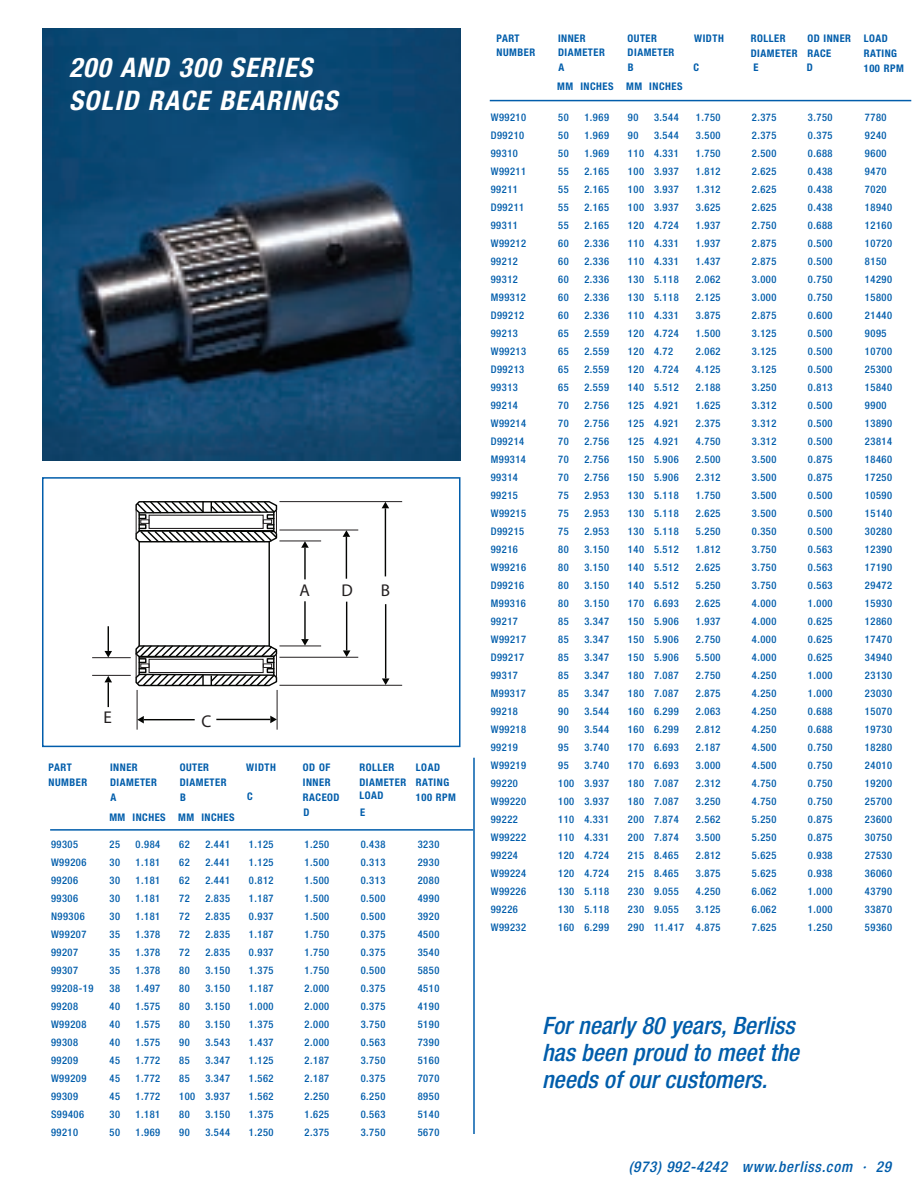
<style>
.page{position:relative;width:918px;height:1188px;background:#fff}
.page>*{position:absolute;margin:0;border:0;box-sizing:border-box;transform-origin:0 0}
.t1{font:italic 700 condensed 27px/32.4px "Helvetica Neue";letter-spacing:.05em;color:#fff}
.t2{font:italic 500 condensed 24px/27px "Helvetica Neue";color:#015dab}
.t3{font:17.1px "Myriad";color:#231f20}
.t4{font:italic 500 condensed 15px "Helvetica Neue";letter-spacing:.05em;color:#015dab}
.t5{font:500 condensed 10.5px/18px "Helvetica Neue";letter-spacing:.05em;color:#015dab;text-align:justify}
.t6{font:700 condensed 10.5px/15px "Helvetica Neue";letter-spacing:.05em;color:#015dab}
</style>
<div class="page">
<hr style="left:473px;top:758px;width:2px;height:376px;background:#015dab">
<img style="left:42px;top:28px;width:418px;height:432px">
<hr style="left:138px;top:542px;width:2px;height:104px;background:#040503">
<hr style="left:269px;top:542px;width:1px;height:104px;background:#040503">
<hr style="left:137px;top:690px;width:1px;height:40px;background:#231f20">
<hr style="left:277px;top:690px;width:1px;height:40px;background:#231f20">
<hr style="left:279px;top:541px;width:42px;height:1px;background:#231f20">
<hr style="left:279px;top:646px;width:42px;height:1px;background:#231f20">
<hr style="left:279px;top:530px;width:79px;height:1px;background:#231f20">
<hr style="left:279px;top:657px;width:79px;height:1px;background:#231f20">
<hr style="left:279px;top:501px;width:123px;height:1px;background:#231f20">
<hr style="left:279px;top:685px;width:123px;height:1px;background:#231f20">
<hr style="left:92px;top:675px;width:39px;height:1px;background:#231f20">
<hr style="left:92px;top:657px;width:39px;height:1px;background:#231f20">
<svg style="left:104px;top:626px;width:8px;height:32px"></svg>
<svg style="left:104px;top:676px;width:8px;height:31px"></svg>
<svg style="left:301px;top:541px;width:8px;height:7px"></svg>
<hr style="left:304px;top:548px;width:2px;height:31px;background:#040503">
<svg style="left:301px;top:639px;width:8px;height:7px"></svg>
<hr style="left:304px;top:601px;width:2px;height:38px;background:#040503">
<svg style="left:343px;top:530px;width:7px;height:7px"></svg>
<hr style="left:346px;top:537px;width:1px;height:42px;background:#040503">
<svg style="left:343px;top:650px;width:7px;height:7px"></svg>
<hr style="left:346px;top:602px;width:1px;height:48px;background:#040503">
<svg style="left:270px;top:716px;width:7px;height:7px"></svg>
<hr style="left:216px;top:719px;width:54px;height:1px;background:#040503">
<svg style="left:137px;top:716px;width:7px;height:7px"></svg>
<hr style="left:144px;top:719px;width:51px;height:1px;background:#040503">
<svg style="left:382px;top:502px;width:7px;height:6px"></svg>
<hr style="left:385px;top:508px;width:1px;height:68px;background:#040503">
<svg style="left:382px;top:678px;width:7px;height:7px"></svg>
<hr style="left:385px;top:604px;width:1px;height:74px;background:#040503">
<svg style="left:135px;top:501px;width:143px;height:43px"></svg>
<svg style="left:135px;top:644px;width:143px;height:43px"></svg>
<div style="left:42px;top:477px;width:418px;height:270px;border:2px solid #015dab"></div>
<hr style="left:50px;top:829px;width:423px;height:2px;background:#015dab">
<hr style="left:490px;top:100px;width:421px;height:1px;background:#015dab">
<h1 class="t1" style="left:69px;top:54px;width:270px">200 AND 300 SERIES<br>SOLID RACE BEARINGS</h1>
<h3 class="t3" style="left:299px;top:584px;width:12px">A</h3>
<h3 class="t3" style="left:341px;top:584px;width:13px">D</h3>
<h3 class="t3" style="left:381px;top:584px;width:11px">B</h3>
<p class="t6" style="left:49px;top:760px;width:40px">PART<br>NUMBER</p>
<h3 class="t3" style="left:104px;top:711px;width:10px">E</h3>
<h3 class="t3" style="left:201px;top:715px;width:11px">C</h3>
<p class="t6" style="left:246px;top:759px;width:31px">WIDTH</p>
<p class="t6" style="left:303px;top:759px;width:38px">OD OF<br>INNER<br>RACEOD</p>
<p class="t6" style="left:359px;top:759px;width:48px">ROLLER<br>DIAMETER</p>
<p class="t6" style="left:110px;top:760px;width:48px">INNER<br>DIAMETER</p>
<p class="t6" style="left:180px;top:760px;width:48px">OUTER<br>DIAMETER</p>
<p class="t6" style="left:109px;top:810px;width:127px">MM INCHES MM INCHES</p>
<p class="t6" style="left:359px;top:788px;width:26px">LOAD</p>
<p class="t6" style="left:111px;top:789px;width:7px">A</p>
<p class="t6" style="left:180px;top:789px;width:7px">B</p>
<p class="t6" style="left:247px;top:789px;width:7px">C</p>
<p class="t6" style="left:304px;top:804px;width:8px">D</p>
<p class="t6" style="left:360px;top:804px;width:7px">E</p>
<p class="t6" style="left:416px;top:759px;width:41px">LOAD<br>RATING<br>100 RPM</p>
<p class="t5" style="left:51px;top:836px;width:44px;text-align:left">99305<br>W99206<br>99206<br>99306<br>N99306<br>W99207<br>99207<br>99307<br>99208-19<br>99208<br>W99208<br>99308<br>99209<br>W99209<br>99309<br>S99406<br>99210</p>
<p class="t5" style="left:109px;top:836px;width:12px">25<br>30<br>30<br>30<br>30<br>35<br>35<br>35<br>38<br>40<br>40<br>40<br>45<br>45<br>45<br>30<br>50</p>
<p class="t5" style="left:249px;top:836px;width:26px">1.125<br>1.125<br>0.812<br>1.187<br>0.937<br>1.187<br>0.937<br>1.375<br>1.187<br>1.000<br>1.375<br>1.437<br>1.125<br>1.562<br>1.562<br>1.375<br>1.250</p>
<p class="t5" style="left:305px;top:836px;width:26px">1.250<br>1.500<br>1.500<br>1.500<br>1.500<br>1.750<br>1.750<br>1.750<br>2.000<br>2.000<br>2.000<br>2.000<br>2.187<br>2.187<br>2.250<br>1.625<br>2.375</p>
<p class="t5" style="left:361px;top:836px;width:26px">0.438<br>0.313<br>0.313<br>0.500<br>0.500<br>0.375<br>0.375<br>0.500<br>0.375<br>0.375<br>3.750<br>0.563<br>3.750<br>0.375<br>6.250<br>0.563<br>3.750</p>
<p class="t5" style="left:418px;top:836px;width:23px">3230<br>2930<br>2080<br>4990<br>3920<br>4500<br>3540<br>5850<br>4510<br>4190<br>5190<br>7390<br>5160<br>7070<br>8950<br>5140<br>5670</p>
<p class="t5" style="left:136px;top:836px;width:26px">0.984<br>1.181<br>1.181<br>1.181<br>1.181<br>1.378<br>1.378<br>1.378<br>1.497<br>1.575<br>1.575<br>1.575<br>1.772<br>1.772<br>1.772<br>1.181<br>1.969</p>
<p class="t5" style="left:179px;top:836px;width:18px;text-align:left">62<br>62<br>62<br>72<br>72<br>72<br>72<br>80<br>80<br>80<br>80<br>90<br>85<br>85<br>100<br>80<br>90</p>
<p class="t5" style="left:205px;top:836px;width:26px">2.441<br>2.441<br>2.441<br>2.835<br>2.835<br>2.835<br>2.835<br>3.150<br>3.150<br>3.150<br>3.150<br>3.543<br>3.347<br>3.347<br>3.937<br>3.150<br>3.544</p>
<p class="t6" style="left:497px;top:30px;width:40px">PART<br>NUMBER</p>
<p class="t6" style="left:558px;top:30px;width:48px">INNER<br>DIAMETER</p>
<p class="t6" style="left:628px;top:30px;width:48px">OUTER<br>DIAMETER</p>
<p class="t6" style="left:557px;top:79px;width:127px">MM INCHES MM INCHES</p>
<p class="t6" style="left:694px;top:31px;width:31px">WIDTH</p>
<p class="t6" style="left:751px;top:31px;width:48px">ROLLER<br>DIAMETER</p>
<p class="t6" style="left:807px;top:31px;width:45px">OD INNER<br>RACE</p>
<p class="t6" style="left:864px;top:31px;width:41px">LOAD<br>RATING<br>100 RPM</p>
<p class="t6" style="left:558px;top:59px;width:7px">A</p>
<p class="t6" style="left:628px;top:59px;width:7px">B</p>
<p class="t6" style="left:694px;top:60px;width:7px">C</p>
<p class="t6" style="left:754px;top:60px;width:7px">E</p>
<p class="t6" style="left:807px;top:60px;width:8px">D</p>
<p class="t5" style="left:491px;top:109px;width:37px;text-align:left">W99210<br>D99210<br>99310<br>W99211<br>99211<br>D99211<br>99311<br>W99212<br>99212<br>99312<br>M99312<br>D99212<br>99213<br>W99213<br>D99213<br>99313<br>99214<br>W99214<br>D99214<br>M99314<br>99314<br>99215<br>W99215<br>D99215<br>99216<br>W99216<br>D99216<br>M99316<br>99217<br>W99217<br>D99217<br>99317<br>M99317<br>99218<br>W99218<br>99219<br>W99219<br>99220<br>W99220<br>99222<br>W99222<br>99224<br>W99224<br>W99226<br>99226<br>W99232</p>
<p class="t5" style="left:558px;top:109px;width:18px;text-align:left">50<br>50<br>50<br>55<br>55<br>55<br>55<br>60<br>60<br>60<br>60<br>60<br>65<br>65<br>65<br>65<br>70<br>70<br>70<br>70<br>70<br>75<br>75<br>75<br>80<br>80<br>80<br>80<br>85<br>85<br>85<br>85<br>85<br>90<br>90<br>95<br>95<br>100<br>100<br>110<br>110<br>120<br>120<br>130<br>130<br>160</p>
<p class="t5" style="left:696px;top:109px;width:26px">1.750<br>3.500<br>1.750<br>1.812<br>1.312<br>3.625<br>1.937<br>1.937<br>1.437<br>2.062<br>2.125<br>3.875<br>1.500<br>2.062<br>4.125<br>2.188<br>1.625<br>2.375<br>4.750<br>2.500<br>2.312<br>1.750<br>2.625<br>5.250<br>1.812<br>2.625<br>5.250<br>2.625<br>1.937<br>2.750<br>5.500<br>2.750<br>2.875<br>2.063<br>2.812<br>2.187<br>3.000<br>2.312<br>3.250<br>2.562<br>3.500<br>2.812<br>3.875<br>4.250<br>3.125<br>4.875</p>
<p class="t5" style="left:752px;top:109px;width:26px">2.375<br>2.375<br>2.500<br>2.625<br>2.625<br>2.625<br>2.750<br>2.875<br>2.875<br>3.000<br>3.000<br>2.875<br>3.125<br>3.125<br>3.125<br>3.250<br>3.312<br>3.312<br>3.312<br>3.500<br>3.500<br>3.500<br>3.500<br>0.350<br>3.750<br>3.750<br>3.750<br>4.000<br>4.000<br>4.000<br>4.000<br>4.250<br>4.250<br>4.250<br>4.250<br>4.500<br>4.500<br>4.750<br>4.750<br>5.250<br>5.250<br>5.625<br>5.625<br>6.062<br>6.062<br>7.625</p>
<p class="t5" style="left:808px;top:109px;width:26px">3.750<br>0.375<br>0.688<br>0.438<br>0.438<br>0.438<br>0.688<br>0.500<br>0.500<br>0.750<br>0.750<br>0.600<br>0.500<br>0.500<br>0.500<br>0.813<br>0.500<br>0.500<br>0.500<br>0.875<br>0.875<br>0.500<br>0.500<br>0.500<br>0.563<br>0.563<br>0.563<br>1.000<br>0.625<br>0.625<br>0.625<br>1.000<br>1.000<br>0.688<br>0.688<br>0.750<br>0.750<br>0.750<br>0.750<br>0.875<br>0.875<br>0.938<br>0.938<br>1.000<br>1.000<br>1.250</p>
<p class="t5" style="left:865px;top:109px;width:29px;text-align:left">7780<br>9240<br>9600<br>9470<br>7020<br>18940<br>12160<br>10720<br>8150<br>14290<br>15800<br>21440<br>9095<br>10700<br>25300<br>15840<br>9900<br>13890<br>23814<br>18460<br>17250<br>10590<br>15140<br>30280<br>12390<br>17190<br>29472<br>15930<br>12860<br>17470<br>34940<br>23130<br>23030<br>15070<br>19730<br>18280<br>24010<br>19200<br>25700<br>23600<br>30750<br>27530<br>36060<br>43790<br>33870<br>59360</p>
<p class="t5" style="left:584px;top:109px;width:26px">1.969<br>1.969<br>1.969<br>2.165<br>2.165<br>2.165<br>2.165<br>2.336<br>2.336<br>2.336<br>2.336<br>2.336<br>2.559<br>2.559<br>2.559<br>2.559<br>2.756<br>2.756<br>2.756<br>2.756<br>2.756<br>2.953<br>2.953<br>2.953<br>3.150<br>3.150<br>3.150<br>3.150<br>3.347<br>3.347<br>3.347<br>3.347<br>3.347<br>3.544<br>3.544<br>3.740<br>3.740<br>3.937<br>3.937<br>4.331<br>4.331<br>4.724<br>4.724<br>5.118<br>5.118<br>6.299</p>
<p class="t5" style="left:628px;top:109px;width:18px;text-align:left">90<br>90<br>110<br>100<br>100<br>100<br>120<br>110<br>110<br>130<br>130<br>110<br>120<br>120<br>120<br>140<br>125<br>125<br>125<br>150<br>150<br>130<br>130<br>130<br>140<br>140<br>140<br>170<br>150<br>150<br>150<br>180<br>180<br>160<br>160<br>170<br>170<br>180<br>180<br>200<br>200<br>215<br>215<br>230<br>230<br>290</p>
<p class="t5" style="left:654px;top:109px;width:32px;text-align:left">3.544<br>3.544<br>4.331<br>3.937<br>3.937<br>3.937<br>4.724<br>4.331<br>4.331<br>5.118<br>5.118<br>4.331<br>4.724<br>4.72<br>4.724<br>5.512<br>4.921<br>4.921<br>4.921<br>5.906<br>5.906<br>5.118<br>5.118<br>5.118<br>5.512<br>5.512<br>5.512<br>6.693<br>5.906<br>5.906<br>5.906<br>7.087<br>7.087<br>6.299<br>6.299<br>6.693<br>6.693<br>7.087<br>7.087<br>7.874<br>7.874<br>8.465<br>8.465<br>9.055<br>9.055<br>11.417</p>
<h2 class="t2" style="left:542px;top:1014px;width:258px">For nearly 80 years, Berliss has been proud to meet the needs of our customers.</h2>
<h3 class="t4" style="left:629px;top:1161px;width:264px">(973) 992-4242 www.berliss.com · 29</h3>
</div>
